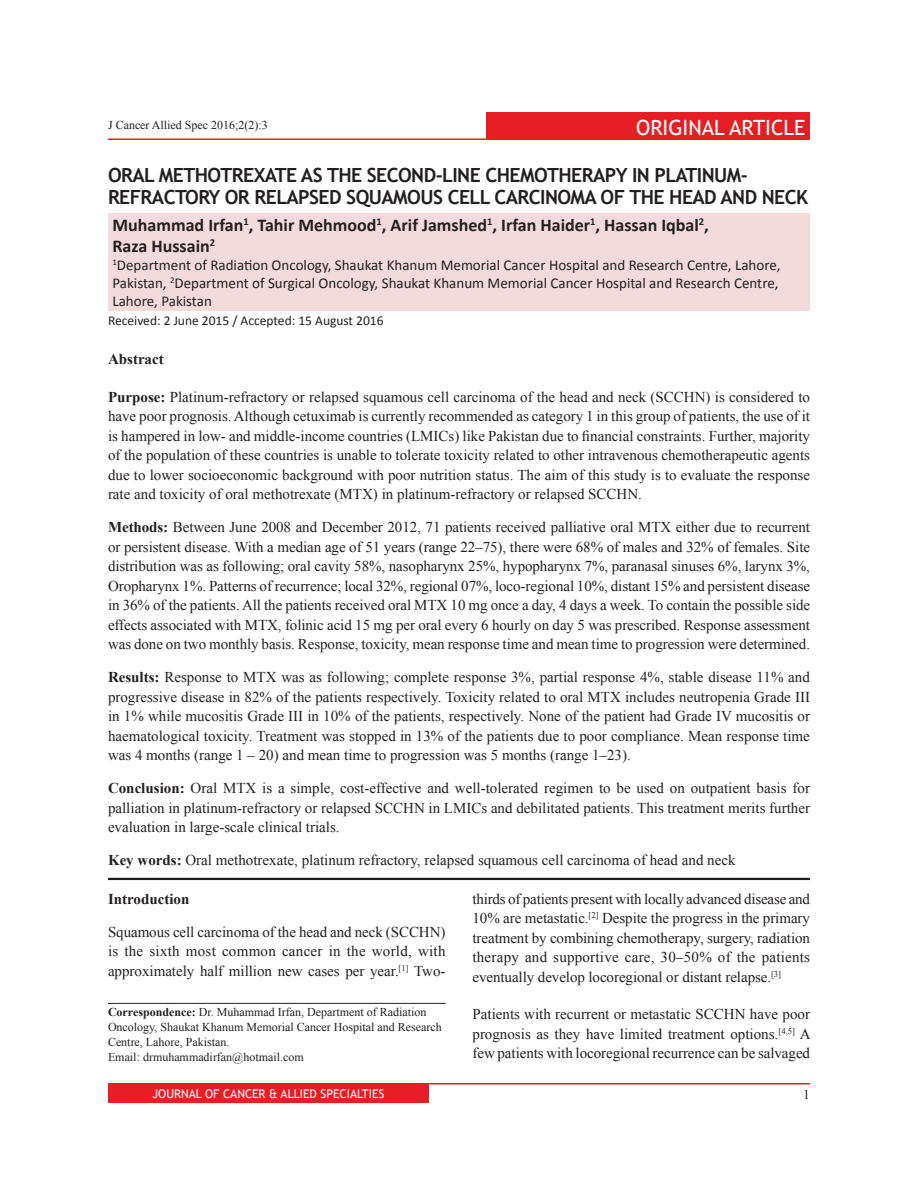
<style>
.page{position:relative;width:918px;height:1188px;background:#fff}
.page>*{position:absolute;margin:0;border:0;box-sizing:border-box;transform-origin:0 0}
.t1{font:21px "Trebuchet MS";color:#fff}
.AT{font:700 19.5px/22.5px "Trebuchet MS";letter-spacing:-.03em;color:#231f20}
.AU{font:700 18px/21px "Calibri";color:#231f20}
.ABS{font:15px/19.5px "Times New Roman";color:#231f20;text-align:justify}
.TX{font:15px/19.5px "Times New Roman";letter-spacing:-.005em;color:#231f20;text-align:justify}
.AFF{font:15px/18px "Calibri";color:#231f20}
.KWD{font:15px "Times New Roman";color:#231f20}
.ABSH{font:700 15px "Times New Roman";color:#231f20}
.HIS{font:13.5px "Calibri";color:#231f20}
.Folio{font:13.5px "Times New Roman";color:#231f20}
.ADD{font:12px/15px "Times New Roman";color:#231f20}
.t2{font:12px "Trebuchet MS";color:#fff}
.s1{font-weight:700}
</style>
<div class="page">
<div style="left:108px;top:1085px;width:321px;height:18px;background:#e61e25"></div>
<hr style="left:108px;top:1083px;width:702px;height:2px;background:#e61e25">
<div style="left:486px;top:112px;width:324px;height:28px;background:#e61e25"></div>
<hr style="left:108px;top:138px;width:687px;height:2px;background:#e61e25">
<div style="left:108px;top:213px;width:702px;height:98px;background:#f4dbdb"></div>
<hr style="left:108px;top:878px;width:702px;height:2px;background:#231f20">
<hr style="left:108px;top:1003px;width:338px;height:1px;background:#231f20">
<h1 class="t1" style="left:636px;top:115px;width:171px">ORIGINAL ARTICLE</h1>
<p class="ADD" style="left:108px;top:117px;width:161px">J Cancer Allied Spec 2016;2(2):3</p>
<p class="AT" style="left:108px;top:164px;width:702px">ORAL METHOTREXATE AS THE SECOND-LINE CHEMOTHERAPY IN PLATINUM-<br>REFRACTORY OR RELAPSED SQUAMOUS CELL CARCINOMA OF THE HEAD AND NECK</p>
<p class="AU" style="left:112px;top:214px;width:598px">Muhammad Irfan<sup>1</sup>, Tahir Mehmood<sup>1</sup>, Arif Jamshed<sup>1</sup>, Irfan Haider<sup>1</sup>, Hassan Iqbal<sup>2</sup>,<br>Raza Hussain<sup>2</sup></p>
<p class="AFF" style="left:112px;top:256px;width:670px"><sup>1</sup>Department of Radiation Oncology, Shaukat Khanum Memorial Cancer Hospital and Research Centre, Lahore,<br>Pakistan, <sup>2</sup>Department of Surgical Oncology, Shaukat Khanum Memorial Cancer Hospital and Research Centre,<br>Lahore, Pakistan</p>
<p class="HIS" style="left:108px;top:312px;width:277px">Received: 2 June 2015 / Accepted: 15 August 2016</p>
<p class="ABSH" style="left:108px;top:348px;width:57px">Abstract</p>
<p class="ABS" style="left:108px;top:386px;width:704px"><span class="s1">Purpose:</span> Platinum-refractory or relapsed squamous cell carcinoma of the head and neck (SCCHN) is considered to have poor prognosis. Although cetuximab is currently recommended as category 1 in this group of patients, the use of it is hampered in low- and middle-income countries (LMICs) like Pakistan due to financial constraints. Further, majority of the population of these countries is unable to tolerate toxicity related to other intravenous chemotherapeutic agents due to lower socioeconomic background with poor nutrition status. The aim of this study is to evaluate the response rate and toxicity of oral methotrexate (MTX) in platinum-refractory or relapsed SCCHN.</p>
<p class="ABS" style="left:108px;top:517px;width:704px"><span class="s1">Methods:</span> Between June 2008 and December 2012, 71 patients received palliative oral MTX either due to recurrent or persistent disease. With a median age of 51 years (range 22–75), there were 68% of males and 32% of females. Site distribution was as following; oral cavity 58%, nasopharynx 25%, hypopharynx 7%, paranasal sinuses 6%, larynx 3%, Oropharynx 1%. Patterns of recurrence; local 32%, regional 07%, loco-regional 10%, distant 15% and persistent disease in 36% of the patients. All the patients received oral MTX 10 mg once a day, 4 days a week. To contain the possible side effects associated with MTX, folinic acid 15 mg per oral every 6 hourly on day 5 was prescribed. Response assessment was done on two monthly basis. Response, toxicity, mean response time and mean time to progression were determined.</p>
<p class="ABS" style="left:108px;top:667px;width:704px"><span class="s1">Results:</span> Response to MTX was as following; complete response 3%, partial response 4%, stable disease 11% and progressive disease in 82% of the patients respectively. Toxicity related to oral MTX includes neutropenia Grade III in 1% while mucositis Grade III in 10% of the patients, respectively. None of the patient had Grade IV mucositis or haematological toxicity. Treatment was stopped in 13% of the patients due to poor compliance. Mean response time was 4 months (range 1 – 20) and mean time to progression was 5 months (range 1–23).</p>
<p class="ABS" style="left:108px;top:778px;width:704px"><span class="s1">Conclusion:</span> Oral MTX is a simple, cost-effective and well-tolerated regimen to be used on outpatient basis for palliation in platinum-refractory or relapsed SCCHN in LMICs and debilitated patients. This treatment merits further evaluation in large-scale clinical trials.</p>
<p class="KWD" style="left:108px;top:849px;width:629px"><span class="s1">Key words:</span> Oral methotrexate, platinum refractory, relapsed squamous cell carcinoma of head and neck</p>
<h1 class="ABSH" style="left:108px;top:888px;width:83px">Introduction</h1>
<p class="TX" style="left:108px;top:921px;width:339px">Squamous cell carcinoma of the head and neck (SCCHN) is the sixth most common cancer in the world, with approximately half million new cases per year.<sup>[1]</sup> Two-</p>
<p class="ADD" style="left:108px;top:1004px;width:335px"><span class="s1">Correspondence:</span> Dr. Muhammad Irfan, Department of Radiation Oncology, Shaukat Khanum Memorial Cancer Hospital and Research Centre, Lahore, Pakistan.<br>Email: drmuhammadirfan@hotmail.com</p>
<p class="TX" style="left:472px;top:889px;width:339px">thirds of patients present with locally advanced disease and 10% are metastatic.<sup>[2]</sup> Despite the progress in the primary treatment by combining chemotherapy, surgery, radiation therapy and supportive care, 30–50% of the patients eventually develop locoregional or distant relapse.<sup>[3]</sup></p>
<p class="TX" style="left:472px;top:1004px;width:340px">Patients with recurrent or metastatic SCCHN have poor prognosis as they have limited treatment options.<sup>[4,5]</sup> A few patients with locoregional recurrence can be salvaged</p>
<p class="t2" style="left:153px;top:1086px;width:233px">JOURNAL OF CANCER &amp; ALLIED SPECIALTIES</p>
<p class="Folio" style="left:803px;top:1085px;width:8px">1</p>
</div>
